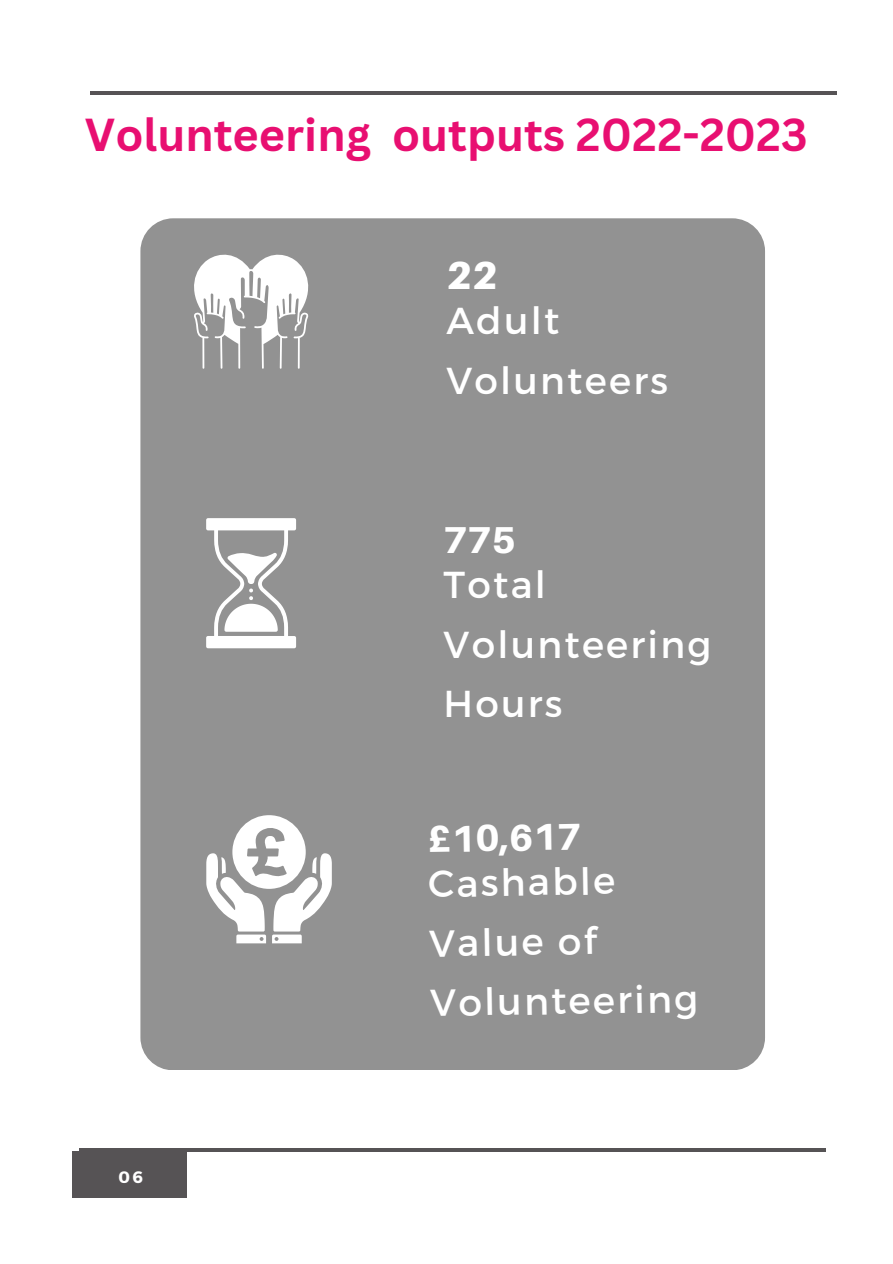
<style>
.page{position:relative;width:893px;height:1264px;background:#fff}
.page>*{position:absolute;margin:0;border:0;box-sizing:border-box;transform-origin:0 0}
.t1{font:700 45px "Canva Sans";color:#e80f71}
.t2{font:900 39px "Aileron";color:#fff}
.t3{font:37.5px/59.6px "Montserrat";letter-spacing:.06em;color:#fff}
.t4{font:800 37.5px "Aileron";color:#fff}
.t5{font:700 16.5px "Montserrat";color:#fff}
</style>
<div class="page">
<div style="left:140px;top:218px;width:625px;height:851px;background:#929292;border-radius:33px"></div>
<svg style="left:194px;top:254px;width:115px;height:115px"></svg>
<svg style="left:206px;top:518px;width:90px;height:130px"></svg>
<svg style="left:206px;top:815px;width:126px;height:128px"></svg>
<div style="left:72px;top:1151px;width:115px;height:46px;background:#565355"></div>
<hr style="left:79px;top:1148px;width:747px;height:3px;background:#565355">
<hr style="left:90px;top:91px;width:747px;height:4px;background:#565355">
<p class="t1" style="left:85px;top:103px;width:724px">Volunteering outputs 2022-2023</p>
<p class="t2" style="left:446px;top:251px;width:53px">22</p>
<p class="t3" style="left:446px;top:289px;width:223px">Adult<br>Volunteers</p>
<p class="t4" style="left:443px;top:517px;width:74px">775</p>
<p class="t3" style="left:443px;top:553px;width:269px">Total<br>Volunteering<br>Hours</p>
<p class="t5" style="left:119px;top:1165px;width:26px">06</p>
<p class="t4" style="left:427px;top:815px;width:155px;rotate:-1deg">£10,617</p>
<p class="t3" style="left:427px;top:852px;width:269px;rotate:-1deg">Cashable<br>Value of<br>Volunteering</p>
</div>
